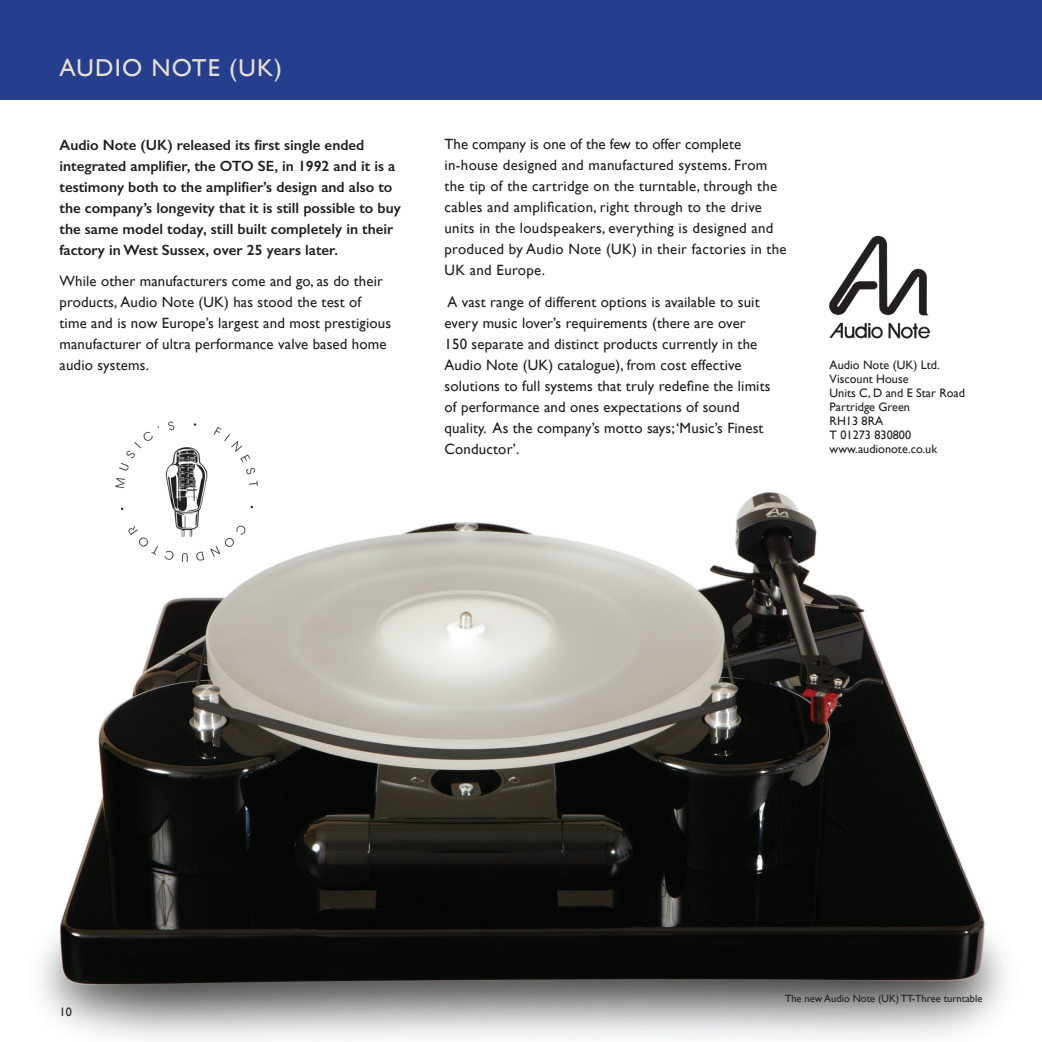
<style>
.page{position:relative;width:1042px;height:1042px;background:#fff}
.page>*{position:absolute;margin:0;border:0;box-sizing:border-box;transform-origin:0 0}
.t1{font:24.5px "Gill Sans";letter-spacing:.05em;color:#e8e1d3}
.t2{font:14.88px/21px "Gill Sans";letter-spacing:.01em;color:#231f20}
.t3{font:600 14.88px/21px "Gill Sans";color:#231f20}
.t4{font:12.25px/14px "Gill Sans";color:#231f20}
.t5{font:10.5px "Gill Sans";color:#231f20}
</style>
<div class="page">
<img style="left:40px;top:492px;width:966px;height:549px">
<div style="left:0;top:0;width:1042px;height:99px;background:#253f8e"></div>
<img style="left:829px;top:235px;width:102px;height:104px">
<img style="left:110px;top:421px;width:150px;height:146px">
<h1 class="t1" style="left:60px;top:54px;width:224px">AUDIO NOTE (UK)</h1>
<p class="t3" style="left:60px;top:134px;width:343px">Audio Note (UK) released its first single ended integrated amplifier, the OTO SE, in 1992 and it is a testimony both to the amplifier’s design and also to the company’s longevity that it is still possible to buy the same model today, still built completely in their factory in West Sussex, over 25 years later.</p>
<p class="t2" style="left:60px;top:271px;width:333px">While other manufacturers come and go, as do their products, Audio Note (UK) has stood the test of time and is now Europe’s largest and most prestigious manufacturer of ultra performance valve based home audio systems.</p>
<p class="t2" style="left:444px;top:134px;width:343px">The company is one of the few to offer complete in-house designed and manufactured systems. From the tip of the cartridge on the turntable, through the cables and amplification, right through to the drive units in the loudspeakers, everything is designed and produced by Audio Note (UK) in their factories in the UK and Europe.</p>
<p class="t2" style="left:444px;top:291px;width:327px">A vast range of different options is available to suit every music lover’s requirements (there are over 150 separate and distinct products currently in the Audio Note (UK) catalogue), from cost effective solutions to full systems that truly redefine the limits of performance and ones expectations of sound quality. As the company’s motto says; ‘Music’s Finest Conductor’.</p>
<p class="t4" style="left:829px;top:358px;width:137px">Audio Note (UK) Ltd.<br>Viscount House<br>Units C, D and E Star Road<br>Partridge Green<br>RH13 8RA<br>T 01273 830800 www.audionote.co.uk</p>
<p class="t4" style="left:60px;top:1004px;width:14px">10</p>
<p class="t5" style="left:785px;top:992px;width:199px">The new Audio Note (UK) TT-Three turntable</p>
</div>
